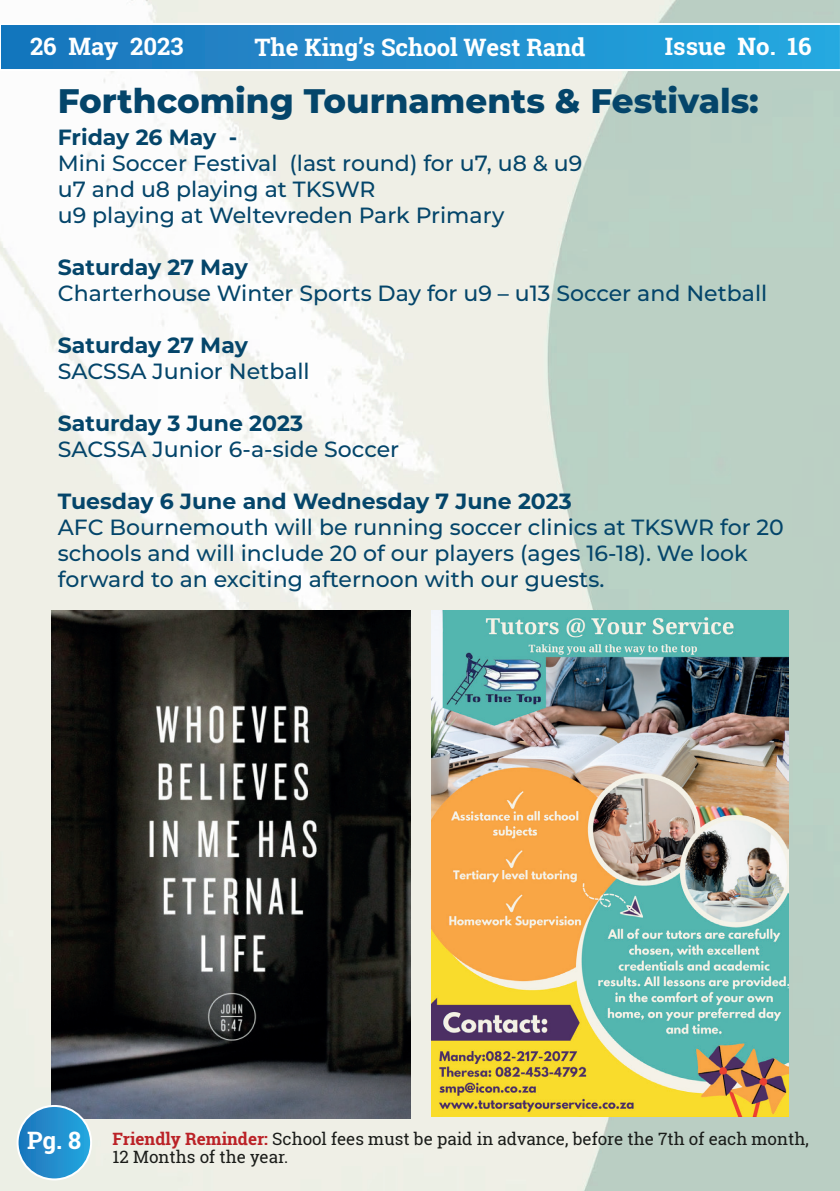
<style>
.page{position:relative;width:840px;height:1191px;background:#fff}
.page>*{position:absolute;margin:0;border:0;box-sizing:border-box;transform-origin:0 0}
.t1{font:800 34px "Montserrat";color:#04456a}
.t2{font:700 24px "Roboto Slab";color:#fff}
.t3{font:500 22px/26px "Montserrat";color:#04456a}
.t4{font:700 22px "Montserrat";color:#04456a}
.t5{font:17px/18.4px "Roboto Slab";color:#1a1c19}
.s1{font-weight:700;color:#bb2227}
</style>
<div class="page">
<img style="left:0;top:0;width:839px;height:1191px">
<img style="left:431px;top:611px;width:356px;height:505px">
<img style="left:52px;top:611px;width:358px;height:507px">
<svg style="left:18px;top:1106px;width:73px;height:73px;background:#2790ce"></svg>
<div style="left:17px;top:1105px;width:75px;height:75px;border:2px solid #fff;border-radius:50%"></div>
<svg style="left:0;top:23px;width:839px;height:48px;background:#3297d1"></svg>
<p class="t2" style="left:30px;top:30px;width:155px">26 May 2023</p>
<p class="t2" style="left:254px;top:31px;width:332px">The King’s School West Rand</p>
<p class="t2" style="left:664px;top:30px;width:148px">Issue No. 16</p>
<h1 class="t1" style="left:58px;top:75px;width:702px">Forthcoming Tournaments &amp; Festivals:</h1>
<p class="t4" style="left:58px;top:121px;width:181px">Friday 26 May -</p>
<p class="t3" style="left:58px;top:149px;width:525px">Mini Soccer Festival (last round) for u7, u8 &amp; u9 u7 and u8 playing at TKSWR<br>u9 playing at Weltevreden Park Primary</p>
<p class="t4" style="left:58px;top:251px;width:191px">Saturday 27 May</p>
<p class="t3" style="left:58px;top:279px;width:710px">Charterhouse Winter Sports Day for u9 – u13 Soccer and Netball</p>
<p class="t4" style="left:58px;top:329px;width:191px">Saturday 27 May</p>
<p class="t3" style="left:58px;top:357px;width:253px">SACSSA Junior Netball</p>
<p class="t4" style="left:58px;top:407px;width:246px">Saturday 3 June 2023</p>
<p class="t3" style="left:58px;top:435px;width:343px">SACSSA Junior 6-a-side Soccer</p>
<p class="t4" style="left:58px;top:485px;width:515px">Tuesday 6 June and Wednesday 7 June 2023</p>
<p class="t3" style="left:58px;top:513px;width:727px">AFC Bournemouth will be running soccer clinics at TKSWR for 20 schools and will include 20 of our players (ages 16-18). We look forward to an exciting afternoon with our guests.</p>
<p class="t2" style="left:27px;top:1124px;width:56px">Pg. 8</p>
<p class="t5" style="left:113px;top:1129px;width:697px"><span class="s1">Friendly Reminder:</span> School fees must be paid in advance, before the 7th of each month,<br>12 Months of the year.</p>
</div>
